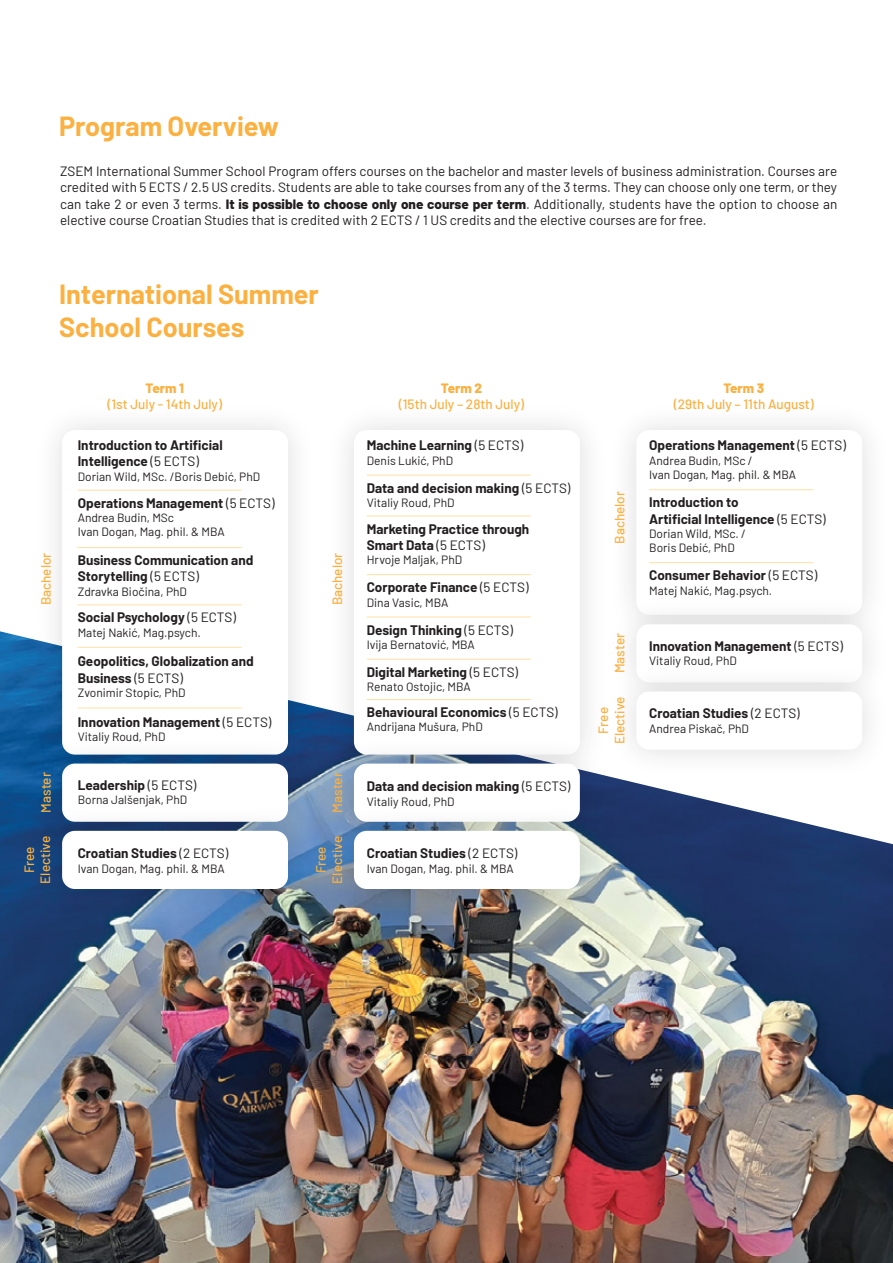
<style>
.page{position:relative;width:893px;height:1263px;background:#fff}
.page>*{position:absolute;margin:0;border:0;box-sizing:border-box;transform-origin:0 0}
.t1{font:700 27px/32.4px "Barlow";color:#fbb040}
.t2{font:700 13.5px/16.2px "Barlow";color:#231f20}
.t3{font:13.5px/16.5px "Barlow";color:#231f20;text-align:justify}
.t4{font:500 13.5px/16.2px "Barlow";color:#fbb040;text-align:center}
.t5{font:800 13.5px "Barlow";color:#fbb040}
.t6{font:12px/14.4px "Barlow";color:#231f20}
.s1{font-weight:800}
.s2{font-weight:400}
</style>
<div class="page">
<img style="left:0;top:631px;width:893px;height:632px">
<img style="left:24px;top:423px;width:292px;height:505px">
<div style="left:62px;top:430px;width:226px;height:325px;background:#fff;border-radius:13px"></div>
<img style="left:24px;top:725px;width:292px;height:135px">
<div style="left:62px;top:763px;width:226px;height:59px;background:#fff;border-radius:13px"></div>
<div style="left:62px;top:831px;width:226px;height:58px;background:#fff;border-radius:13px"></div>
<img style="left:316px;top:423px;width:302px;height:505px">
<div style="left:354px;top:430px;width:226px;height:325px;background:#fff;border-radius:13px"></div>
<img style="left:316px;top:725px;width:302px;height:135px">
<div style="left:354px;top:763px;width:226px;height:59px;background:#fff;border-radius:13px"></div>
<div style="left:354px;top:831px;width:226px;height:58px;background:#fff;border-radius:13px"></div>
<hr style="left:78px;top:547px;width:164px;height:1px;background:#fec148">
<hr style="left:78px;top:604px;width:164px;height:1px;background:#fec148">
<hr style="left:78px;top:647px;width:164px;height:1px;background:#fec148">
<hr style="left:78px;top:490px;width:164px;height:1px;background:#fec148">
<hr style="left:78px;top:707px;width:164px;height:1px;background:#fec148">
<hr style="left:367px;top:475px;width:164px;height:1px;background:#fec148">
<hr style="left:367px;top:516px;width:164px;height:1px;background:#fec148">
<hr style="left:367px;top:574px;width:164px;height:1px;background:#fec148">
<hr style="left:367px;top:617px;width:164px;height:1px;background:#fec148">
<hr style="left:367px;top:659px;width:164px;height:1px;background:#fec148">
<hr style="left:367px;top:699px;width:164px;height:1px;background:#fec148">
<img style="left:598px;top:423px;width:295px;height:365px">
<div style="left:636px;top:430px;width:226px;height:185px;background:#fff;border-radius:13px"></div>
<img style="left:598px;top:586px;width:295px;height:135px">
<div style="left:636px;top:624px;width:226px;height:58px;background:#fff;border-radius:13px"></div>
<div style="left:636px;top:691px;width:226px;height:59px;background:#fff;border-radius:13px"></div>
<hr style="left:649px;top:489px;width:164px;height:1px;background:#fec148">
<hr style="left:649px;top:562px;width:164px;height:1px;background:#fec148">
<h1 class="t1" style="left:59px;top:108px;width:221px">Program Overview</h1>
<p class="t3" style="left:60px;top:162px;width:779px">ZSEM International Summer School Program offers courses on the bachelor and master levels of business administration. Courses are credited with 5 ECTS / 2.5 US credits. Students are able to take courses from any of the 3 terms. They can choose only one term, or they can take 2 or even 3 terms. <span class="s1">It is possible to choose only one course per term</span>. Additionally, students have the option to choose an elective course Croatian Studies that is credited with 2 ECTS / 1 US credits and the elective courses are for free.</p>
<h1 class="t1" style="left:59px;top:276px;width:261px">International Summer<br>School Courses</h1>
<p class="t5" style="left:146px;top:378px;width:40px">Term 1</p>
<p class="t4" style="left:108px;top:395px;width:116px">(1st July - 14th July)</p>
<p class="t4" style="left:37px;top:605px;width:54px;rotate:-90deg">Bachelor</p>
<p class="t4" style="left:37px;top:812px;width:42px;rotate:-90deg">Master</p>
<p class="t2" style="left:78px;top:436px;width:146px">Introduction to Artificial<br>Intelligence <span class="s2">(5 ECTS)</span></p>
<p class="t6" style="left:78px;top:468px;width:184px">Dorian Wild, MSc. /Boris Debić, PhD</p>
<p class="t2" style="left:78px;top:494px;width:198px">Operations Management <span class="s2">(5 ECTS)</span></p>
<p class="t6" style="left:78px;top:510px;width:148px">Andrea Budin, MSc<br>Ivan Dogan, Mag. phil. &amp; MBA</p>
<p class="t2" style="left:78px;top:551px;width:177px">Business Communication and<br>Storytelling <span class="s2">(5 ECTS)</span></p>
<p class="t6" style="left:78px;top:583px;width:111px">Zdravka Biočina, PhD</p>
<p class="t2" style="left:78px;top:608px;width:160px">Social Psychology <span class="s2">(5 ECTS)</span></p>
<p class="t6" style="left:78px;top:624px;width:124px">Matej Nakić, Mag.psych.</p>
<p class="t2" style="left:78px;top:652px;width:177px">Geopolitics, Globalization and<br>Business <span class="s2">(5 ECTS)</span></p>
<p class="t6" style="left:78px;top:684px;width:109px">Zvonimir Stopic, PhD</p>
<p class="t2" style="left:78px;top:713px;width:195px">Innovation Management <span class="s2">(5 ECTS)</span></p>
<p class="t6" style="left:78px;top:729px;width:89px">Vitaliy Roud, PhD</p>
<p class="t2" style="left:78px;top:775px;width:120px">Leadership <span class="s2">(5 ECTS)</span></p>
<p class="t6" style="left:78px;top:791px;width:111px">Borna Jalšenjak, PhD</p>
<p class="t4" style="left:328px;top:605px;width:54px;rotate:-90deg">Bachelor</p>
<p class="t4" style="left:328px;top:812px;width:42px;rotate:-90deg">Master</p>
<p class="t4" style="left:20px;top:884px;width:49px;rotate:-90deg">Free<br>Elective</p>
<p class="t4" style="left:312px;top:884px;width:49px;rotate:-90deg">Free<br>Elective</p>
<p class="t2" style="left:78px;top:844px;width:152px">Croatian Studies <span class="s2">(2 ECTS)</span></p>
<p class="t6" style="left:78px;top:860px;width:148px">Ivan Dogan, Mag. phil. &amp; MBA</p>
<p class="t5" style="left:441px;top:378px;width:43px">Term 2</p>
<p class="t4" style="left:399px;top:395px;width:127px">(15th July – 28th July)</p>
<p class="t2" style="left:367px;top:436px;width:158px">Machine Learning <span class="s2">(5 ECTS)</span></p>
<p class="t6" style="left:367px;top:452px;width:88px">Denis Lukić, PhD</p>
<p class="t2" style="left:367px;top:479px;width:205px">Data and decision making <span class="s2">(5 ECTS)</span></p>
<p class="t6" style="left:367px;top:495px;width:89px">Vitaliy Roud, PhD</p>
<p class="t2" style="left:367px;top:519px;width:164px">Marketing Practice through<br>Smart Data <span class="s2">(5 ECTS)</span></p>
<p class="t6" style="left:367px;top:552px;width:97px">Hrvoje Maljak, PhD</p>
<p class="t2" style="left:367px;top:578px;width:163px">Corporate Finance <span class="s2">(5 ECTS)</span></p>
<p class="t6" style="left:367px;top:594px;width:83px">Dina Vasic, MBA</p>
<p class="t2" style="left:367px;top:620px;width:148px">Design Thinking <span class="s2">(5 ECTS)</span></p>
<p class="t6" style="left:367px;top:636px;width:110px">Ivija Bernatović, MBA</p>
<p class="t2" style="left:367px;top:663px;width:153px">Digital Marketing <span class="s2">(5 ECTS)</span></p>
<p class="t6" style="left:367px;top:679px;width:105px">Renato Ostojic, MBA</p>
<p class="t2" style="left:367px;top:703px;width:192px">Behavioural Economics <span class="s2">(5 ECTS)</span></p>
<p class="t6" style="left:367px;top:719px;width:118px">Andrijana Mušura, PhD</p>
<p class="t2" style="left:367px;top:777px;width:205px">Data and decision making <span class="s2">(5 ECTS)</span></p>
<p class="t6" style="left:367px;top:793px;width:89px">Vitaliy Roud, PhD</p>
<p class="t2" style="left:367px;top:844px;width:152px">Croatian Studies <span class="s2">(2 ECTS)</span></p>
<p class="t6" style="left:367px;top:860px;width:148px">Ivan Dogan, Mag. phil. &amp; MBA</p>
<p class="t4" style="left:610px;top:544px;width:54px;rotate:-90deg">Bachelor</p>
<p class="t4" style="left:610px;top:673px;width:42px;rotate:-90deg">Master</p>
<p class="t4" style="left:594px;top:744px;width:49px;rotate:-90deg">Free<br>Elective</p>
<p class="t5" style="left:723px;top:378px;width:42px">Term 3</p>
<p class="t4" style="left:674px;top:395px;width:142px">(29th July – 11th August)</p>
<p class="t2" style="left:649px;top:436px;width:198px">Operations Management <span class="s2">(5 ECTS)</span></p>
<p class="t6" style="left:649px;top:452px;width:148px">Andrea Budin, MSc /<br>Ivan Dogan, Mag. phil. &amp; MBA</p>
<p class="t2" style="left:649px;top:493px;width:178px">Introduction to<br>Artificial Intelligence <span class="s2">(5 ECTS)</span></p>
<p class="t6" style="left:649px;top:525px;width:98px">Dorian Wild, MSc. /<br>Boris Debić, PhD</p>
<p class="t2" style="left:649px;top:566px;width:170px">Consumer Behavior <span class="s2">(5 ECTS)</span></p>
<p class="t6" style="left:649px;top:582px;width:124px">Matej Nakić, Mag.psych.</p>
<p class="t2" style="left:649px;top:637px;width:195px">Innovation Management <span class="s2">(5 ECTS)</span></p>
<p class="t6" style="left:649px;top:653px;width:89px">Vitaliy Roud, PhD</p>
<p class="t2" style="left:649px;top:704px;width:152px">Croatian Studies <span class="s2">(2 ECTS)</span></p>
<p class="t6" style="left:649px;top:720px;width:101px">Andrea Piskač, PhD</p>
</div>
